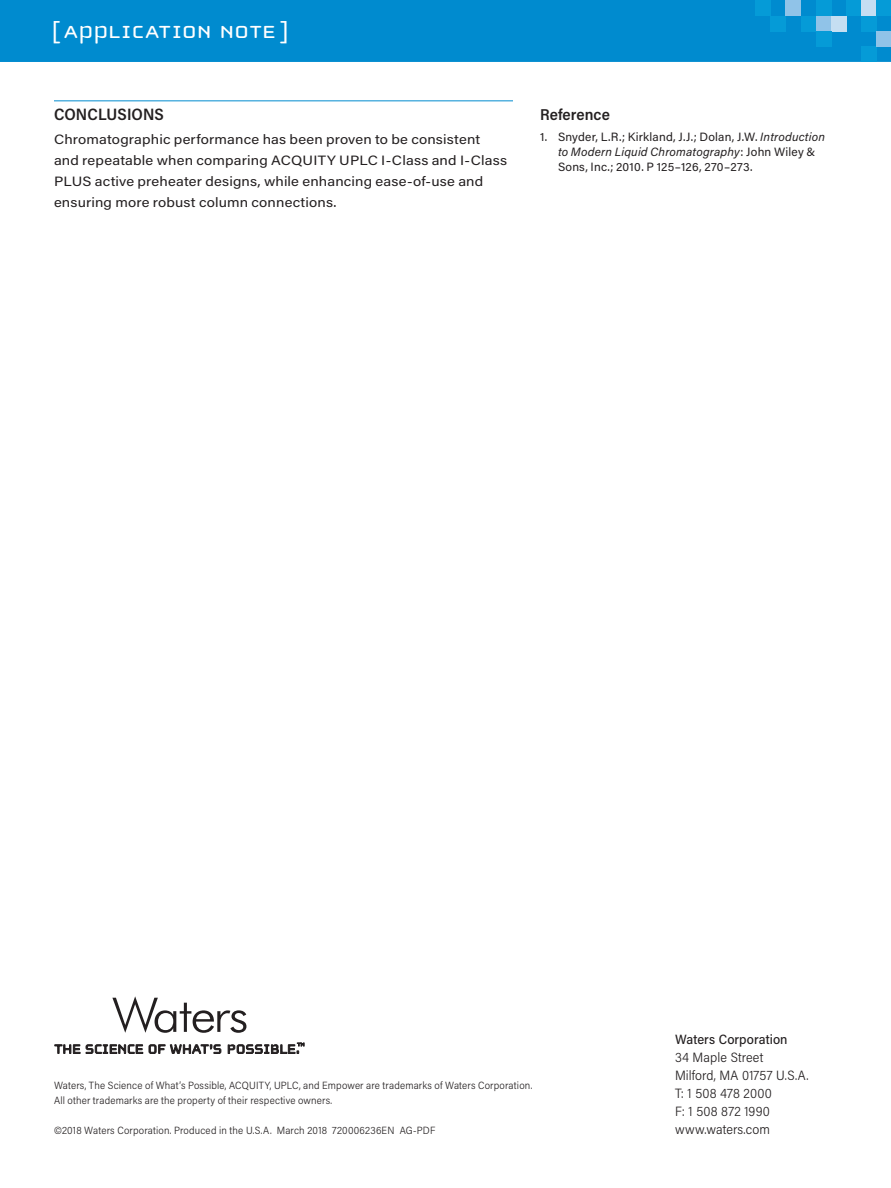
<style>
.page{position:relative;width:891px;height:1188px;background:#fff}
.page>*{position:absolute;margin:0;border:0;box-sizing:border-box;transform-origin:0 0}
.t1{font:25.5px "Cholla Unicase";letter-spacing:.01em;color:#fff;scale:1.1 1}
.t2{font:600 16.5px "Acumin Pro Semi Cond";letter-spacing:.005em;color:#231f20}
.t3{font:600 15.75px "Acumin Pro Semi Cond";letter-spacing:.005em;color:#231f20}
.t4{font:13.5px/21px "Acumin Pro";letter-spacing:.01em;color:#231f20;scale:1.1 1}
.t5{font:300 13.5px/18px "Acumin Pro Semi Cond";letter-spacing:.01em;color:#231f20}
.t6{font:500 13.5px "Acumin Pro Semi Cond";letter-spacing:.005em;color:#231f20}
.t7{font:12px/15px "Acumin Pro";letter-spacing:.015em;color:#231f20}
.t8{font:300 10.5px/15px "Acumin Pro Semi Cond";letter-spacing:.015em;color:#231f20}
.s1{font-style:italic}
</style>
<div class="page">
<div style="left:0;top:0;width:891px;height:62px;background:#008bcf"></div>
<svg style="left:55px;top:1044px;width:88px;height:10px"></svg>
<svg style="left:149px;top:1044px;width:72px;height:10px"></svg>
<svg style="left:228px;top:1043px;width:76px;height:11px"></svg>
<svg style="left:112px;top:996px;width:134px;height:37px"></svg>
<div style="left:755px;top:0;width:15px;height:16px;background:#059bd7"></div>
<div style="left:861px;top:47px;width:15px;height:15px;background:#059bd7"></div>
<div style="left:770px;top:16px;width:16px;height:15px;background:#059bd7"></div>
<div style="left:786px;top:0;width:15px;height:16px;background:#90c3e8"></div>
<div style="left:801px;top:16px;width:15px;height:15px;background:#059bd7"></div>
<div style="left:816px;top:16px;width:16px;height:15px;background:#90c3e8"></div>
<div style="left:832px;top:16px;width:15px;height:15px;background:#c5def2"></div>
<div style="left:816px;top:0;width:16px;height:16px;background:#059bd7"></div>
<div style="left:816px;top:31px;width:16px;height:16px;background:#059bd7"></div>
<div style="left:861px;top:0;width:15px;height:16px;background:#c5def2"></div>
<div style="left:847px;top:0;width:14px;height:16px;background:#059bd7"></div>
<div style="left:876px;top:0;width:15px;height:16px;background:#059bd7"></div>
<div style="left:861px;top:16px;width:15px;height:15px;background:#059bd7"></div>
<div style="left:876px;top:31px;width:15px;height:16px;background:#90c3e8"></div>
<hr style="left:54px;top:100px;width:459px;height:1px;background:#008bcf">
<h1 class="t1" style="left:52px;top:19px;width:217px">[ APPLICATION NOTE ]</h1>
<h2 class="t2" style="left:54px;top:103px;width:111px">CONCLUSIONS</h2>
<p class="t4" style="left:54px;top:128px;width:413px">Chromatographic performance has been proven to be consistent and repeatable when comparing ACQUITY UPLC I-Class and I-Class PLUS active preheater designs, while enhancing ease-of-use and ensuring more robust column connections.</p>
<h3 class="t3" style="left:540px;top:103px;width:71px">Reference</h3>
<p class="t7" style="left:558px;top:129px;width:269px;text-indent:-18px">1. Snyder, L.R.; Kirkland, J.J.; Dolan, J.W. <span class="s1">Introduction to Modern Liquid Chromatography</span>: John Wiley &amp;<br>Sons, Inc.; 2010. P 125–126, 270–273.</p>
<p class="t8" style="left:54px;top:1077px;width:480px">Waters, The Science of What’s Possible, ACQUITY, UPLC, and Empower are trademarks of Waters Corporation.<br>All other trademarks are the property of their respective owners.</p>
<p class="t8" style="left:54px;top:1122px;width:383px">©2018 Waters Corporation. Produced in the U.S.A. March 2018 720006236EN AG-PDF</p>
<p class="t6" style="left:675px;top:1030px;width:114px">Waters Corporation</p>
<p class="t5" style="left:675px;top:1048px;width:135px">34 Maple Street<br>Milford, MA 01757 U.S.A.<br>T: 1 508 478 2000<br>F: 1 508 872 1990 www.waters.com</p>
</div>
